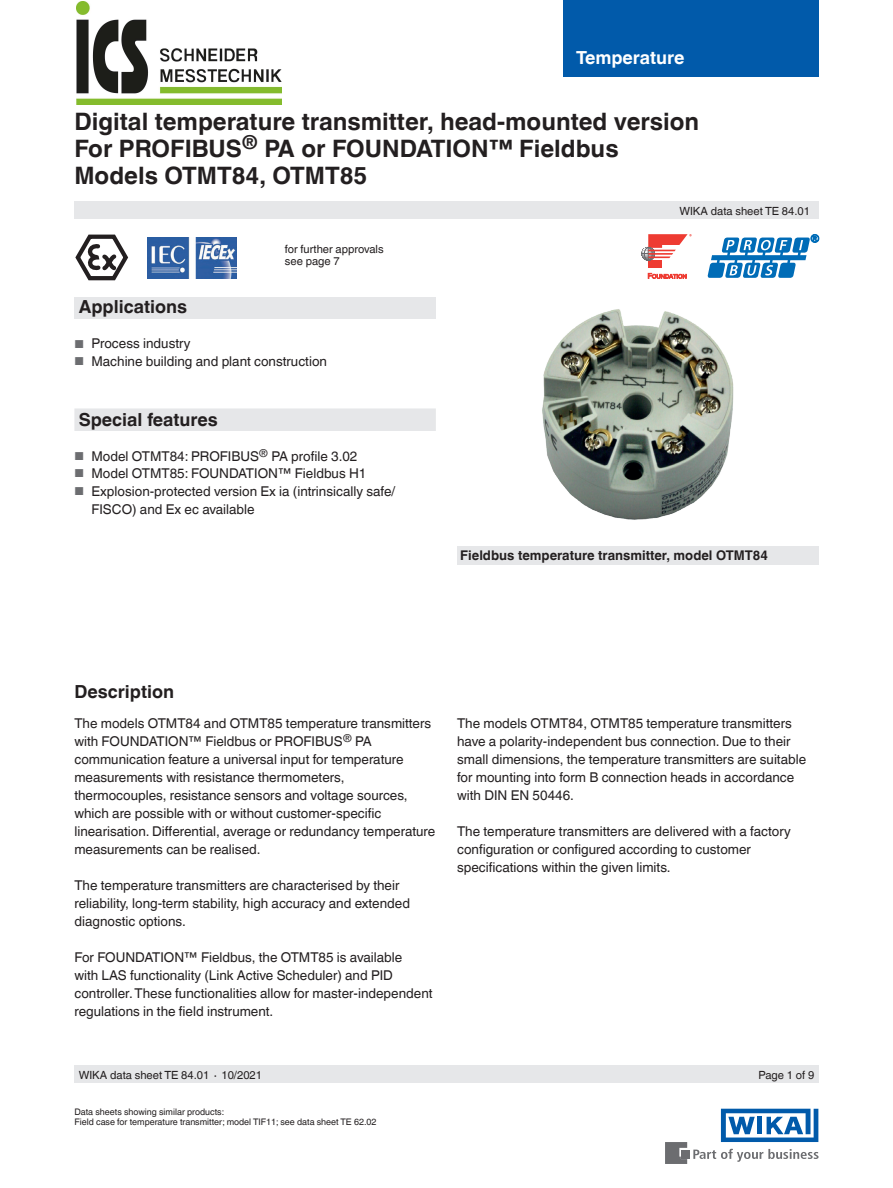
<style>
.page{position:relative;width:893px;height:1188px;background:#fff}
.page>*{position:absolute;margin:0;border:0;box-sizing:border-box;transform-origin:0 0}
.t1{font:700 24px/27px "Helvetica World";color:#231f20}
.t2{font:700 18px "Helvetica World";color:#231f20}
.t3{font:700 18px "Helvetica World";color:#fff}
.t4{font:13.5px/18px "Helvetica World";color:#231f20}
.t5{font:700 13.35px "Helvetica World";color:#231f20}
.t6{font:11.25px/12.3px "Helvetica World";color:#231f20}
.t7{font:9px/10.5px "Helvetica World";color:#231f20}
.s1{font-size:11.55px;color:#6c6d70}
</style>
<div class="page">
<div style="left:74px;top:297px;width:362px;height:22px;background:#e6e7e9"></div>
<div style="left:74px;top:202px;width:745px;height:17px;background:#e6e7e9"></div>
<div style="left:74px;top:1066px;width:745px;height:17px;background:#e6e7e9"></div>
<svg style="left:693px;top:1149px;width:126px;height:13px"></svg>
<div style="left:682px;top:1150px;width:8px;height:8px;background:#6c6d70"></div>
<svg style="left:665px;top:1142px;width:22px;height:22px"></svg>
<svg style="left:721px;top:1109px;width:97px;height:33px"></svg>
<div style="left:563px;top:0;width:256px;height:77px;background:#015aaa"></div>
<svg style="left:75px;top:234px;width:53px;height:47px"></svg>
<img style="left:542px;top:309px;width:192px;height:211px">
<div style="left:457px;top:546px;width:362px;height:18px;background:#e6e7e9"></div>
<div style="left:74px;top:408px;width:362px;height:23px;background:#e6e7e9"></div>
<img style="left:147px;top:237px;width:90px;height:41px">
<div style="left:648px;top:260px;width:14px;height:8px;background:#ee3b32"></div>
<svg style="left:648px;top:273px;width:38px;height:5px"></svg>
<svg style="left:641px;top:234px;width:51px;height:27px"></svg>
<svg style="left:707px;top:234px;width:112px;height:44px"></svg>
<img style="left:76px;top:2px;width:206px;height:102px">
<h2 class="t3" style="left:576px;top:47px;width:110px">Temperature</h2>
<h1 class="t1" style="left:74px;top:108px;width:626px">Digital temperature transmitter, head-mounted version<br>For PROFIBUS<sup>®</sup> PA or FOUNDATION™ Fieldbus<br>Models OTMT84, OTMT85</h1>
<p class="t6" style="left:285px;top:243px;width:100px">for further approvals see page 7</p>
<h2 class="t2" style="left:79px;top:296px;width:110px">Applications</h2>
<p class="t4" style="left:74px;top:335px;width:118px"><span class="s1">■</span> Process industry</p>
<p class="t4" style="left:74px;top:352px;width:254px"><span class="s1">■</span> Machine building and plant construction</p>
<h2 class="t2" style="left:79px;top:409px;width:141px">Special features</h2>
<p class="t4" style="left:74px;top:447px;width:285px"><span class="s1">■</span> Model OTMT84: PROFIBUS<sup>®</sup> PA profile 3.02</p>
<p class="t4" style="left:74px;top:465px;width:294px"><span class="s1">■</span> Model OTMT85: FOUNDATION™ Fieldbus H1</p>
<p class="t4" style="left:91px;top:483px;width:305px;text-indent:-17px"><span class="s1">■</span> Explosion-protected version Ex ia (intrinsically safe/<br>FISCO) and Ex ec available</p>
<p class="t6" style="left:679px;top:204px;width:132px">WIKA data sheet TE 84.01</p>
<p class="t5" style="left:460px;top:548px;width:309px">Fieldbus temperature transmitter, model OTMT84</p>
<h2 class="t2" style="left:74px;top:681px;width:101px">Description</h2>
<p class="t4" style="left:74px;top:714px;width:362px">The models OTMT84 and OTMT85 temperature transmitters with FOUNDATION™ Fieldbus or PROFIBUS<sup>®</sup> PA communication feature a universal input for temperature measurements with resistance thermometers, thermocouples, resistance sensors and voltage sources, which are possible with or without customer-specific linearisation. Differential, average or redundancy temperature measurements can be realised.</p>
<p class="t4" style="left:74px;top:876px;width:337px">The temperature transmitters are characterised by their reliability, long-term stability, high accuracy and extended diagnostic options.</p>
<p class="t4" style="left:74px;top:948px;width:360px">For FOUNDATION™ Fieldbus, the OTMT85 is available<br>with LAS functionality (Link Active Scheduler) and PID controller. These functionalities allow for master-independent regulations in the field instrument.</p>
<p class="t4" style="left:457px;top:714px;width:351px">The models OTMT84, OTMT85 temperature transmitters have a polarity-independent bus connection. Due to their small dimensions, the temperature transmitters are suitable for mounting into form B connection heads in accordance with DIN EN 50446.</p>
<p class="t4" style="left:457px;top:822px;width:335px">The temperature transmitters are delivered with a factory configuration or configured according to customer specifications within the given limits.</p>
<p class="t6" style="left:79px;top:1068px;width:185px">WIKA data sheet TE 84.01 ∙ 10/2021</p>
<p class="t6" style="left:759px;top:1068px;width:57px">Page 1 of 9</p>
<p class="t7" style="left:74px;top:1107px;width:304px">Data sheets showing similar products:<br>Field case for temperature transmitter; model TIF11; see data sheet TE 62.02</p>
</div>
